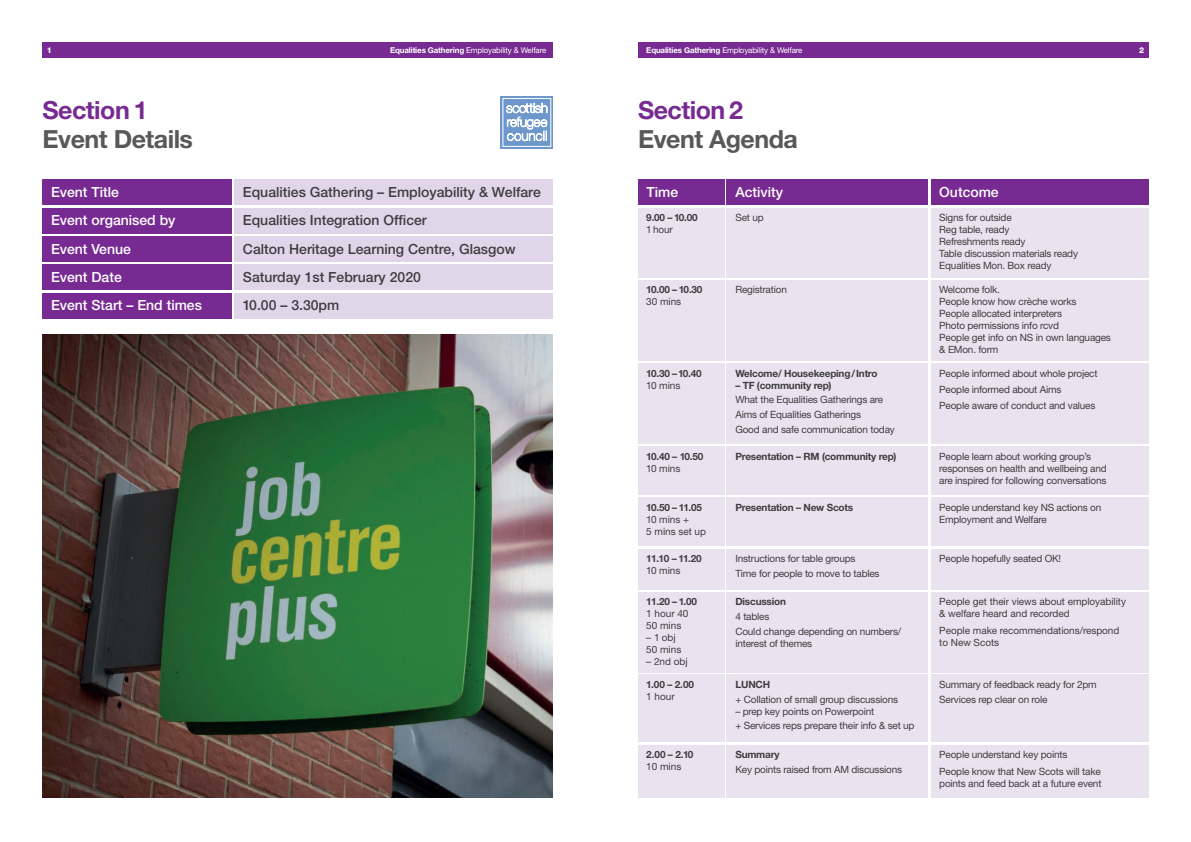
<style>
.page{position:relative;width:1191px;height:842px;background:#fff}
.page>*{position:absolute;margin:0;border:0;box-sizing:border-box;transform-origin:0 0}
.t1{font:700 25px/29px "Helvetica Neue";letter-spacing:-.02em;color:#57585a}
.t2{font:500 14px "Helvetica Neue";color:#3e3e3f}
.t3{font:500 14px "Helvetica Neue";color:#fff}
.t4{font:10px/12px "Helvetica Neue";letter-spacing:-.02em;color:#3e3e3f}
.t5{font:700 10px "Helvetica Neue";letter-spacing:-.02em;color:#3e3e3f}
.t6{font:8px "Helvetica Neue";letter-spacing:-.02em;color:#fff}
.t7{font:800 8px "Helvetica Neue";color:#fff}
.s1{font-weight:700}
.s2{color:#772a91}
</style>
<div class="page">
<div style="left:43px;top:43px;width:510px;height:15px;background:#772a91"></div>
<div style="left:501px;top:96px;width:52px;height:53px;background:#6e97cc"></div>
<div style="left:502px;top:98px;width:49px;height:49px;border:1px solid #fff"></div>
<svg style="left:506px;top:103px;width:41px;height:38px"></svg>
<div style="left:43px;top:180px;width:188px;height:25px;background:#772a91"></div>
<div style="left:234px;top:180px;width:319px;height:25px;background:#e1d6e9"></div>
<div style="left:43px;top:208px;width:188px;height:25px;background:#772a91"></div>
<div style="left:234px;top:208px;width:319px;height:25px;background:#e1d6e9"></div>
<div style="left:43px;top:236px;width:188px;height:26px;background:#772a91"></div>
<div style="left:234px;top:236px;width:319px;height:26px;background:#e1d6e9"></div>
<div style="left:43px;top:265px;width:188px;height:25px;background:#772a91"></div>
<div style="left:234px;top:265px;width:319px;height:25px;background:#e1d6e9"></div>
<div style="left:43px;top:293px;width:188px;height:25px;background:#772a91"></div>
<div style="left:234px;top:293px;width:319px;height:25px;background:#e1d6e9"></div>
<div style="left:638px;top:208px;width:86px;height:69px;background:#eae2ef"></div>
<div style="left:727px;top:208px;width:201px;height:69px;background:#eae2ef"></div>
<div style="left:930px;top:208px;width:218px;height:69px;background:#eae2ef"></div>
<div style="left:638px;top:43px;width:510px;height:15px;background:#772a91"></div>
<div style="left:638px;top:180px;width:86px;height:25px;background:#772a91"></div>
<div style="left:727px;top:180px;width:201px;height:25px;background:#772a91"></div>
<div style="left:930px;top:180px;width:218px;height:25px;background:#772a91"></div>
<div style="left:638px;top:280px;width:86px;height:80px;background:#eae2ef"></div>
<div style="left:727px;top:280px;width:201px;height:80px;background:#eae2ef"></div>
<div style="left:930px;top:280px;width:218px;height:80px;background:#eae2ef"></div>
<div style="left:638px;top:363px;width:86px;height:81px;background:#eae2ef"></div>
<div style="left:727px;top:363px;width:201px;height:81px;background:#eae2ef"></div>
<div style="left:930px;top:363px;width:218px;height:81px;background:#eae2ef"></div>
<div style="left:638px;top:446px;width:86px;height:49px;background:#eae2ef"></div>
<div style="left:727px;top:446px;width:201px;height:49px;background:#eae2ef"></div>
<div style="left:930px;top:446px;width:218px;height:49px;background:#eae2ef"></div>
<div style="left:638px;top:498px;width:86px;height:48px;background:#eae2ef"></div>
<div style="left:727px;top:498px;width:201px;height:48px;background:#eae2ef"></div>
<div style="left:930px;top:498px;width:218px;height:48px;background:#eae2ef"></div>
<div style="left:638px;top:549px;width:86px;height:40px;background:#eae2ef"></div>
<div style="left:727px;top:549px;width:201px;height:40px;background:#eae2ef"></div>
<div style="left:930px;top:549px;width:218px;height:40px;background:#eae2ef"></div>
<div style="left:638px;top:592px;width:86px;height:80px;background:#eae2ef"></div>
<div style="left:727px;top:592px;width:201px;height:80px;background:#eae2ef"></div>
<div style="left:930px;top:592px;width:218px;height:80px;background:#eae2ef"></div>
<div style="left:638px;top:674px;width:86px;height:68px;background:#eae2ef"></div>
<div style="left:727px;top:674px;width:201px;height:68px;background:#eae2ef"></div>
<div style="left:930px;top:674px;width:218px;height:68px;background:#eae2ef"></div>
<div style="left:638px;top:745px;width:86px;height:52px;background:#eae2ef"></div>
<div style="left:727px;top:745px;width:201px;height:52px;background:#eae2ef"></div>
<div style="left:930px;top:745px;width:218px;height:52px;background:#eae2ef"></div>
<img style="left:43px;top:334px;width:510px;height:463px">
<p class="t7" style="left:47px;top:45px;width:7px">1</p>
<p class="t6" style="left:390px;top:46px;width:158px"><span class="s1">Equalities Gathering</span> Employability &amp; Welfare</p>
<p class="t1" style="left:43px;top:95px;width:152px"><span class="s2">Section 1<br></span>Event Details</p>
<p class="t3" style="left:51px;top:184px;width:69px">Event Title</p>
<p class="t2" style="left:243px;top:184px;width:299px">Equalities Gathering – Employability &amp; Welfare</p>
<p class="t3" style="left:51px;top:212px;width:126px">Event organised by</p>
<p class="t2" style="left:243px;top:212px;width:185px">Equalities Integration Officer</p>
<p class="t3" style="left:51px;top:240px;width:81px">Event Venue</p>
<p class="t2" style="left:243px;top:240px;width:274px">Calton Heritage Learning Centre, Glasgow</p>
<p class="t3" style="left:51px;top:269px;width:72px">Event Date</p>
<p class="t2" style="left:243px;top:269px;width:179px">Saturday 1st February 2020</p>
<p class="t3" style="left:51px;top:297px;width:152px">Event Start – End times</p>
<p class="t2" style="left:243px;top:297px;width:98px">10.00 – 3.30pm</p>
<p class="t6" style="left:646px;top:46px;width:158px"><span class="s1">Equalities Gathering</span> Employability &amp; Welfare</p>
<p class="t7" style="left:1139px;top:45px;width:7px">2</p>
<p class="t1" style="left:638px;top:95px;width:161px"><span class="s2">Section 2<br></span>Event Agenda</p>
<p class="t3" style="left:646px;top:184px;width:33px">Time</p>
<p class="t3" style="left:735px;top:184px;width:49px">Activity</p>
<p class="t3" style="left:939px;top:184px;width:61px">Outcome</p>
<p class="t5" style="left:646px;top:211px;width:53px">9.00 – 10.00</p>
<p class="t4" style="left:646px;top:223px;width:28px">1 hour</p>
<p class="t4" style="left:735px;top:211px;width:30px">Set up</p>
<p class="t4" style="left:939px;top:211px;width:74px">Signs for outside</p>
<p class="t4" style="left:939px;top:223px;width:72px">Reg table, ready</p>
<p class="t4" style="left:939px;top:235px;width:88px">Refreshments ready</p>
<p class="t4" style="left:939px;top:247px;width:140px">Table discussion materials ready</p>
<p class="t4" style="left:939px;top:259px;width:114px">Equalities Mon. Box ready</p>
<p class="t5" style="left:646px;top:284px;width:58px">10.00 – 10.30</p>
<p class="t4" style="left:646px;top:296px;width:36px">30 mins</p>
<p class="t4" style="left:735px;top:284px;width:53px">Registration</p>
<p class="t4" style="left:939px;top:284px;width:62px">Welcome folk.</p>
<p class="t4" style="left:939px;top:296px;width:138px">People know how crèche works</p>
<p class="t4" style="left:939px;top:308px;width:124px">People allocated interpreters</p>
<p class="t4" style="left:939px;top:320px;width:121px">Photo permissions info rcvd</p>
<p class="t4" style="left:939px;top:332px;width:173px">People get info on NS in own languages &amp; EMon. form</p>
<p class="t5" style="left:646px;top:367px;width:57px">10.30 – 10.40</p>
<p class="t4" style="left:646px;top:379px;width:36px">10 mins</p>
<p class="t5" style="left:735px;top:367px;width:144px">Welcome/ Housekeeping/Intro</p>
<p class="t5" style="left:735px;top:379px;width:98px">– TF (community rep)</p>
<p class="t4" style="left:735px;top:394px;width:149px">What the Equalities Gatherings are</p>
<p class="t4" style="left:735px;top:409px;width:127px">Aims of Equalities Gatherings</p>
<p class="t4" style="left:735px;top:423px;width:161px">Good and safe communication today</p>
<p class="t4" style="left:939px;top:367px;width:160px">People informed about whole project</p>
<p class="t4" style="left:939px;top:383px;width:124px">People informed about Aims</p>
<p class="t4" style="left:939px;top:399px;width:158px">People aware of conduct and values</p>
<p class="t5" style="left:646px;top:450px;width:58px">10.40 – 10.50</p>
<p class="t4" style="left:646px;top:462px;width:36px">10 mins</p>
<p class="t5" style="left:735px;top:450px;width:163px">Presentation – RM (community rep)</p>
<p class="t4" style="left:939px;top:450px;width:169px">People learn about working group’s responses on health and wellbeing and are inspired for following conversations</p>
<p class="t5" style="left:646px;top:501px;width:57px">10.50 – 11.05</p>
<p class="t4" style="left:646px;top:513px;width:61px">10 mins +<br>5 mins set up</p>
<p class="t5" style="left:735px;top:501px;width:119px">Presentation – New Scots</p>
<p class="t4" style="left:939px;top:501px;width:163px">People understand key NS actions on<br>Employment and Welfare</p>
<p class="t5" style="left:646px;top:553px;width:57px">11.10 – 11.20</p>
<p class="t4" style="left:646px;top:565px;width:36px">10 mins</p>
<p class="t4" style="left:735px;top:553px;width:122px">Instructions for table groups</p>
<p class="t4" style="left:735px;top:567px;width:146px">Time for people to move to tables</p>
<p class="t4" style="left:939px;top:553px;width:123px">People hopefully seated OK!</p>
<p class="t5" style="left:646px;top:596px;width:52px">11.20 – 1.00</p>
<p class="t4" style="left:646px;top:608px;width:44px">1 hour 40</p>
<p class="t4" style="left:646px;top:620px;width:37px">50 mins</p>
<p class="t4" style="left:646px;top:632px;width:31px">– 1 obj</p>
<p class="t4" style="left:646px;top:644px;width:37px">50 mins</p>
<p class="t4" style="left:646px;top:656px;width:43px">– 2nd obj</p>
<p class="t5" style="left:735px;top:596px;width:52px">Discussion</p>
<p class="t4" style="left:735px;top:610px;width:35px">4 tables</p>
<p class="t4" style="left:735px;top:625px;width:167px">Could change depending on numbers/ interest of themes</p>
<p class="t4" style="left:939px;top:596px;width:188px">People get their views about employability &amp; welfare heard and recorded</p>
<p class="t4" style="left:939px;top:624px;width:182px">People make recommendations/respond to New Scots</p>
<p class="t5" style="left:646px;top:678px;width:49px">1.00 – 2.00</p>
<p class="t4" style="left:646px;top:690px;width:30px">1 hour</p>
<p class="t5" style="left:735px;top:678px;width:36px">LUNCH</p>
<p class="t4" style="left:735px;top:693px;width:164px">+ Collation of small group discussions</p>
<p class="t4" style="left:735px;top:705px;width:140px">– prep key points on Powerpoint</p>
<p class="t4" style="left:735px;top:720px;width:181px">+ Services reps prepare their info &amp; set up</p>
<p class="t4" style="left:939px;top:678px;width:159px">Summary of feedback ready for 2pm</p>
<p class="t4" style="left:939px;top:693px;width:110px">Services rep clear on role</p>
<p class="t5" style="left:646px;top:749px;width:49px">2.00 – 2.10</p>
<p class="t4" style="left:646px;top:761px;width:37px">10 mins</p>
<p class="t5" style="left:735px;top:749px;width:46px">Summary</p>
<p class="t4" style="left:735px;top:763px;width:168px">Key points raised from AM discussions</p>
<p class="t4" style="left:939px;top:749px;width:129px">People understand key points</p>
<p class="t4" style="left:939px;top:765px;width:164px">People know that New Scots will take points and feed back at a future event</p>
</div>
